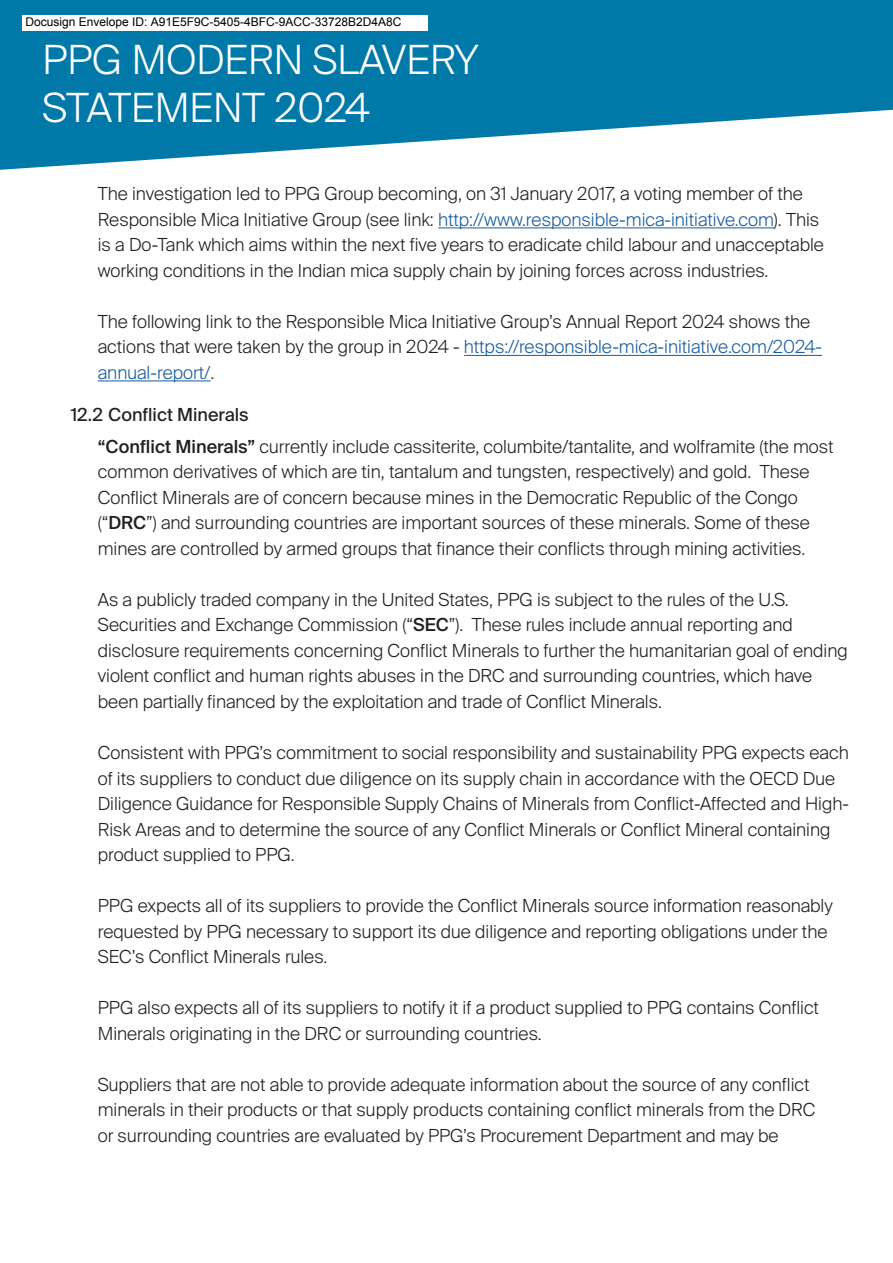
<style>
.page{position:relative;width:893px;height:1263px;background:#fff}
.page>*{position:absolute;margin:0;border:0;box-sizing:border-box;transform-origin:0 0}
.t1{font:300 40.2px/48.3px "Suisse Intl";color:#fff}
.t2{font:300 18px/25.5px "Suisse Intl";color:#231f20}
.t3{font:12px "Arial";color:#000}
.s1{color:#175d9e}
.s2{font-weight:400}
.s3{font-weight:500}
</style>
<div class="page">
<svg style="left:0;top:0;width:893px;height:170px;fill:#0079a8"></svg>
<hr style="left:438px;top:227px;width:336px;height:1px;background:#175d9e">
<hr style="left:464px;top:355px;width:358px;height:1px;background:#175d9e">
<hr style="left:98px;top:380px;width:113px;height:1px;background:#175d9e">
<div style="left:22px;top:15px;width:406px;height:15px;background:#fff"></div>
<p class="t3" style="left:26px;top:15px;width:377px">Docusign Envelope ID: A91E5F9C-5405-4BFC-9ACC-33728B2D4A8C</p>
<h1 class="t1" style="left:43px;top:35px;width:437px">PPG MODERN SLAVERY<br>STATEMENT 2024</h1>
<p class="t2" style="left:98px;top:181px;width:728px">The investigation led to PPG Group becoming, on 31 January 2017, a voting member of the Responsible Mica Initiative Group (see link: <span class="s1">http://www.responsible-mica-initiative.com</span>). This is a Do-Tank which aims within the next five years to eradicate child labour and unacceptable working conditions in the Indian mica supply chain by joining forces across industries.</p>
<p class="t2" style="left:98px;top:309px;width:726px">The following link to the Responsible Mica Initiative Group’s Annual Report 2024 shows the actions that were taken by the group in 2024 - <span class="s1">https://responsible-mica-initiative.com/2024- annual-report/</span>.</p>
<p class="t2" style="left:98px;top:399px;width:737px;line-height:31.5px;text-indent:-27px"><span class="s2">12.2 Conflict Minerals<br></span><span class="s3">“Conflict Minerals”</span> currently include cassiterite, columbite/tantalite, and wolframite (the most</p>
<p class="t2" style="left:98px;top:459px;width:713px">common derivatives of which are tin, tantalum and tungsten, respectively) and gold. These Conflict Minerals are of concern because mines in the Democratic Republic of the Congo (“<span class="s3">DRC</span>”) and surrounding countries are important sources of these minerals. Some of these mines are controlled by armed groups that finance their conflicts through mining activities.</p>
<p class="t2" style="left:98px;top:587px;width:751px">As a publicly traded company in the United States, PPG is subject to the rules of the U.S.<br>Securities and Exchange Commission (“<span class="s3">SEC</span>”). These rules include annual reporting and disclosure requirements concerning Conflict Minerals to further the humanitarian goal of ending violent conflict and human rights abuses in the DRC and surrounding countries, which have been partially financed by the exploitation and trade of Conflict Minerals.</p>
<p class="t2" style="left:98px;top:740px;width:753px">Consistent with PPG’s commitment to social responsibility and sustainability PPG expects each of its suppliers to conduct due diligence on its supply chain in accordance with the OECD Due Diligence Guidance for Responsible Supply Chains of Minerals from Conflict-Affected and High-Risk Areas and to determine the source of any Conflict Minerals or Conflict Mineral containing product supplied to PPG.</p>
<p class="t2" style="left:98px;top:893px;width:736px">PPG expects all of its suppliers to provide the Conflict Minerals source information reasonably requested by PPG necessary to support its due diligence and reporting obligations under the<br>SEC’s Conflict Minerals rules.</p>
<p class="t2" style="left:98px;top:995px;width:723px">PPG also expects all of its suppliers to notify it if a product supplied to PPG contains Conflict<br>Minerals originating in the DRC or surrounding countries.</p>
<p class="t2" style="left:98px;top:1071px;width:719px">Suppliers that are not able to provide adequate information about the source of any conflict minerals in their products or that supply products containing conflict minerals from the DRC or surrounding countries are evaluated by PPG’s Procurement Department and may be</p>
</div>
